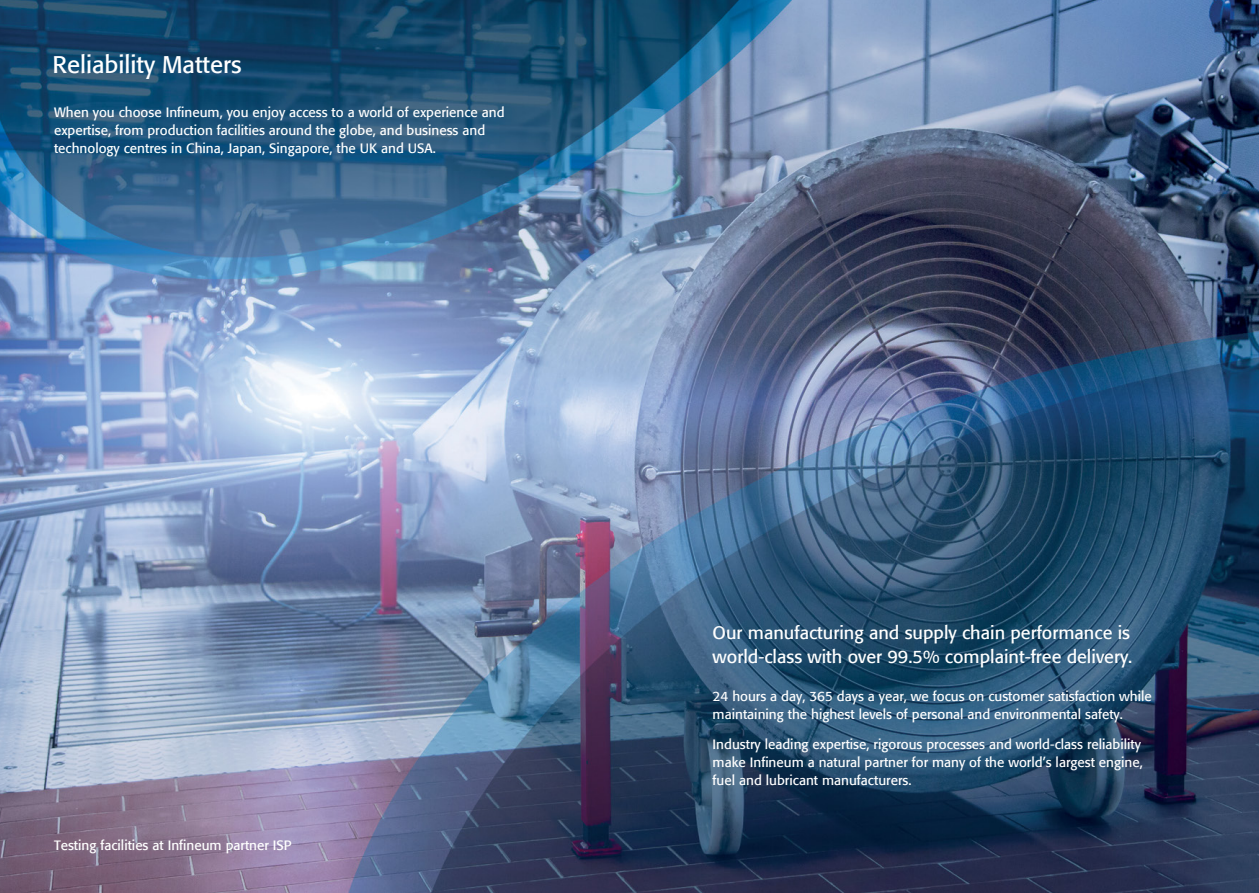
<style>
.page{position:relative;width:1259px;height:893px;background:#fff}
.page>*{position:absolute;margin:0;border:0;box-sizing:border-box;transform-origin:0 0}
.t1{font:24px "Formata";color:#fff}
.t2{font:18px/24px "Formata";color:#fff}
.t3{font:13.5px/18px "Formata";color:#fff}
</style>
<div class="page">
<img style="left:0;top:0;width:1259px;height:893px">
<h1 class="t1" style="left:52px;top:50px;width:191px">Reliability Matters</h1>
<p class="t3" style="left:54px;top:103px;width:452px">When you choose Infineum, you enjoy access to a world of experience and expertise, from production facilities around the globe, and business and technology centres in China, Japan, Singapore, the UK and USA.</p>
<p class="t3" style="left:54px;top:836px;width:239px">Testing facilities at Infineum partner ISP</p>
<h2 class="t2" style="left:712px;top:621px;width:421px">Our manufacturing and supply chain performance is world-class with over 99.5% complaint-free delivery.</h2>
<p class="t3" style="left:712px;top:687px;width:440px">24 hours a day, 365 days a year, we focus on customer satisfaction while maintaining the highest levels of personal and environmental safety.</p>
<p class="t3" style="left:712px;top:736px;width:432px">Industry leading expertise, rigorous processes and world-class reliability make Infineum a natural partner for many of the world’s largest engine, fuel and lubricant manufacturers.</p>
</div>
